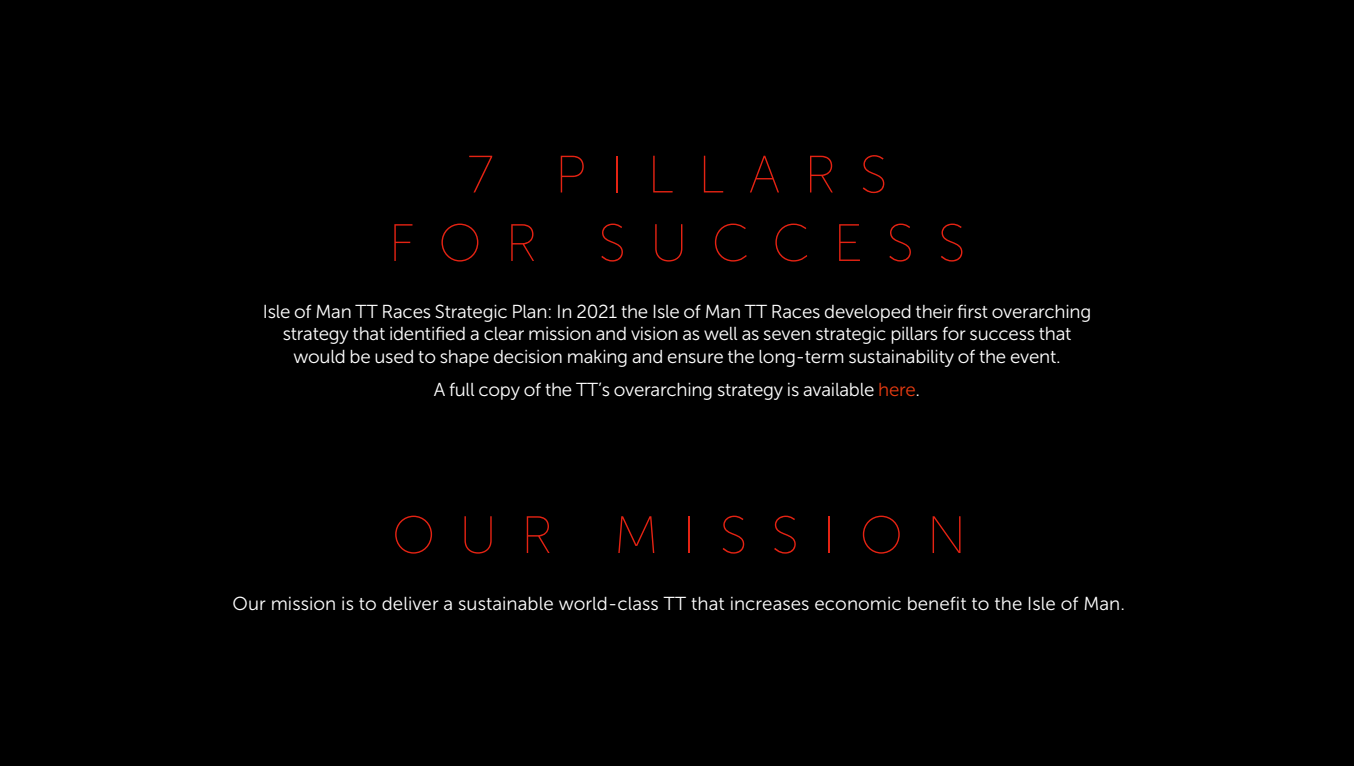
<style>
.page{position:relative;width:1354px;height:766px;background:#fff}
.page>*{position:absolute;margin:0;border:0;box-sizing:border-box;transform-origin:0 0}
.t1{font:300 52.5px/68.4px "Museo Sans Display";letter-spacing:.485em;color:#e42313;text-align:center}
.t2{font:18.75px/22.5px "Museo Sans 300";letter-spacing:-.015em;color:#fff;text-align:center}
.t3{font:18.75px "Museo Sans 300";letter-spacing:.005em;color:#fff}
.s1{color:#e63b11}
</style>
<div class="page">
<div style="left:0;top:0;width:1354px;height:765px;background:#000"></div>
<h1 class="t1" style="left:389px;top:141px;width:577px">7 PILLARS<br>FOR SUCCESS</h1>
<p class="t2" style="left:263px;top:300px;width:830px">Isle of Man TT Races Strategic Plan: In 2021 the Isle of Man TT Races developed their first overarching strategy that identified a clear mission and vision as well as seven strategic pillars for success that would be used to shape decision making and ensure the long-term sustainability of the event.</p>
<p class="t2" style="left:434px;top:378px;width:488px">A full copy of the TT’s overarching strategy is available <span class="s1">here</span>.</p>
<h1 class="t1" style="left:393px;top:501px;width:574px">OUR MISSION</h1>
<p class="t3" style="left:232px;top:593px;width:894px">Our mission is to deliver a sustainable world-class TT that increases economic benefit to the Isle of Man.</p>
</div>
